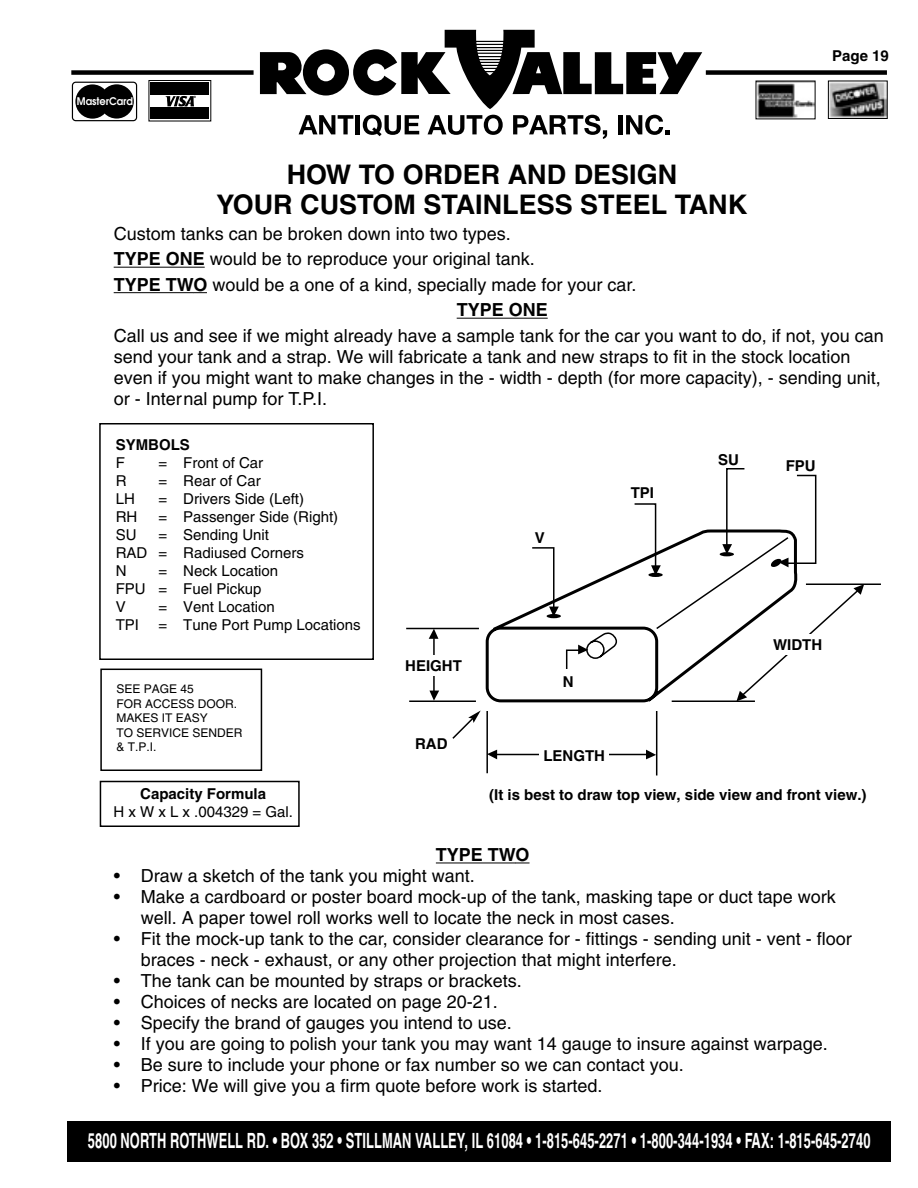
<style>
.page{position:relative;width:918px;height:1188px;background:#fff}
.page>*{position:absolute;margin:0;border:0;box-sizing:border-box;transform-origin:0 0}
.t1{font:700 27px/30px "Helvetica";color:#000;text-align:center}
.t2{font:700 21px "Helvetica";letter-spacing:.005em;color:#fff;scale:.61 1}
.t3{font:18px/21px "Helvetica";color:#000}
.t4{font:700 18px "Helvetica";color:#000}
.t5{font:15px/18px "Helvetica";color:#000}
.t6{font:700 15px "Helvetica";color:#000}
.t7{font:12px/14.4px "Helvetica";color:#000}
.t8{font:600 10.5px "Avant Garde";color:#fff;scale:.94 1}
.t9{font:700 3px "Helvetica";color:#000}
.s1{font-weight:700}
</style>
<div class="page">
<svg style="left:260px;top:52px;width:47px;height:42px"></svg>
<div style="left:303px;top:49px;width:46px;height:47px;background:#000;border-radius:50%"></div>
<div style="left:317px;top:64px;width:18px;height:17px;background:#fff;border-radius:50%"></div>
<div style="left:353px;top:49px;width:46px;height:46px;background:#000;border-radius:50%"></div>
<div style="left:367px;top:63px;width:18px;height:18px;background:#fff;border-radius:50%"></div>
<svg style="left:384px;top:30px;width:318px;height:79px"></svg>
<hr style="left:474px;top:41px;width:32px;height:1px;background:#000">
<hr style="left:474px;top:44px;width:32px;height:1px;background:#000">
<hr style="left:474px;top:47px;width:32px;height:1px;background:#000">
<hr style="left:474px;top:50px;width:32px;height:1px;background:#000">
<hr style="left:474px;top:53px;width:32px;height:1px;background:#000">
<hr style="left:474px;top:56px;width:32px;height:1px;background:#000">
<hr style="left:474px;top:59px;width:32px;height:1px;background:#000">
<hr style="left:474px;top:62px;width:32px;height:1px;background:#000">
<hr style="left:474px;top:65px;width:32px;height:1px;background:#000">
<hr style="left:474px;top:68px;width:32px;height:1px;background:#000">
<hr style="left:474px;top:71px;width:32px;height:1px;background:#000">
<div style="left:71px;top:70px;width:183px;height:5px;background:#000"></div>
<div style="left:706px;top:70px;width:181px;height:5px;background:#000"></div>
<svg style="left:299px;top:115px;width:54px;height:19px"></svg>
<hr style="left:356px;top:115px;width:4px;height:19px;background:#000">
<svg style="left:363px;top:115px;width:56px;height:21px"></svg>
<svg style="left:428px;top:115px;width:75px;height:20px"></svg>
<svg style="left:513px;top:115px;width:94px;height:24px"></svg>
<hr style="left:618px;top:115px;width:4px;height:19px;background:#000">
<svg style="left:626px;top:115px;width:44px;height:20px"></svg>
<div style="left:72px;top:82px;width:65px;height:39px;border:1px solid #000;border-radius:3px"></div>
<div style="left:75px;top:84px;width:35px;height:35px;background:#000;border-radius:50%"></div>
<div style="left:100px;top:84px;width:34px;height:35px;background:#000;border-radius:50%"></div>
<img style="left:758px;top:83px;width:55px;height:34px">
<img style="left:830px;top:83px;width:56px;height:34px">
<div style="left:828px;top:81px;width:60px;height:38px;border:1px solid #000"></div>
<div style="left:149px;top:80px;width:62px;height:41px;border:1px solid #000"></div>
<div style="left:151px;top:83px;width:58px;height:12px;background:#000"></div>
<div style="left:151px;top:107px;width:58px;height:12px;background:#000"></div>
<svg style="left:165px;top:96px;width:29px;height:10px"></svg>
<div style="left:68px;top:1122px;width:823px;height:40px;background:#000"></div>
<svg style="left:406px;top:583px;width:475px;height:193px"></svg>
<svg style="left:726px;top:468px;width:19px;height:6px"></svg>
<svg style="left:531px;top:547px;width:34px;height:71px"></svg>
<svg style="left:429px;top:691px;width:10px;height:10px"></svg>
<svg style="left:429px;top:629px;width:9px;height:10px"></svg>
<svg style="left:646px;top:750px;width:10px;height:9px"></svg>
<svg style="left:487px;top:750px;width:10px;height:9px"></svg>
<svg style="left:736px;top:691px;width:11px;height:10px"></svg>
<svg style="left:853px;top:584px;width:11px;height:11px"></svg>
<svg style="left:565px;top:474px;width:252px;height:196px"></svg>
<svg style="left:99px;top:423px;width:275px;height:404px"></svg>
<hr style="left:436px;top:863px;width:80px;height:1px;background:#000">
<svg style="left:516px;top:863px;width:14px;height:1px"></svg>
<hr style="left:114px;top:267px;width:91px;height:1px;background:#000">
<hr style="left:114px;top:292px;width:80px;height:1px;background:#000">
<svg style="left:193px;top:292px;width:14px;height:1px"></svg>
<hr style="left:457px;top:318px;width:91px;height:1px;background:#000">
<div style="left:399px;top:655px;width:69px;height:21px;background:#fff"></div>
<div style="left:539px;top:745px;width:70px;height:21px;background:#fff"></div>
<div style="left:763px;top:634px;width:70px;height:21px;background:#fff"></div>
<div style="left:396px;top:733px;width:70px;height:21px;background:#fff"></div>
<svg style="left:451px;top:710px;width:30px;height:30px"></svg>
<p class="t8" style="left:77px;top:97px;width:61px">MasterCard</p>
<p class="t9" style="left:194px;top:96px;width:4px">®</p>
<p class="t6" style="left:832px;top:51px;width:58px">Page 19</p>
<h1 class="t1" style="left:217px;top:162px;width:532px">HOW TO ORDER AND DESIGN<br>YOUR CUSTOM STAINLESS STEEL TANK</h1>
<p class="t3" style="left:114px;top:225px;width:399px">Custom tanks can be broken down into two types.</p>
<p class="t3" style="left:114px;top:250px;width:423px"><span class="s1">TYPE ONE</span> would be to reproduce your original tank.</p>
<p class="t3" style="left:114px;top:276px;width:524px"><span class="s1">TYPE TWO</span> would be a one of a kind, specially made for your car.</p>
<p class="t4" style="left:457px;top:303px;width:93px">TYPE ONE</p>
<p class="t3" style="left:114px;top:327px;width:772px">Call us and see if we might already have a sample tank for the car you want to do, if not, you can send your tank and a strap. We will fabricate a tank and new straps to fit in the stock location even if you might want to make changes in the - width - depth (for more capacity), - sending unit, or - Internal pump for T.P.I.</p>
<p class="t6" style="left:116px;top:439px;width:76px">SYMBOLS</p>
<p class="t5" style="left:116px;top:455px;width:11px">F</p>
<p class="t5" style="left:159px;top:455px;width:106px">= Front of Car</p>
<p class="t5" style="left:116px;top:473px;width:12px">R</p>
<p class="t5" style="left:159px;top:473px;width:104px">= Rear of Car</p>
<p class="t5" style="left:116px;top:491px;width:21px">LH</p>
<p class="t5" style="left:159px;top:491px;width:147px">= Drivers Side (Left)</p>
<p class="t5" style="left:116px;top:509px;width:23px">RH</p>
<p class="t5" style="left:159px;top:509px;width:181px">= Passenger Side (Right)</p>
<p class="t5" style="left:116px;top:527px;width:22px">SU</p>
<p class="t5" style="left:116px;top:527px;width:190px;text-indent:43px">= Sending Unit<br>RAD = Radiused Corners<br>N</p>
<p class="t5" style="left:116px;top:563px;width:164px;text-indent:43px">= Neck Location<br>FPU = Fuel Pickup<br>V</p>
<p class="t5" style="left:159px;top:599px;width:118px">= Vent Location</p>
<p class="t5" style="left:116px;top:617px;width:25px">TPI</p>
<p class="t5" style="left:159px;top:617px;width:204px">= Tune Port Pump Locations</p>
<p class="t7" style="left:117px;top:683px;width:128px">SEE PAGE 45<br>FOR ACCESS DOOR.<br>MAKES IT EASY<br>TO SERVICE SENDER &amp; T.P.I.</p>
<p class="t6" style="left:140px;top:788px;width:127px">Capacity Formula</p>
<p class="t5" style="left:113px;top:804px;width:181px">H x W x L x .004329 = Gal.</p>
<p class="t6" style="left:535px;top:532px;width:12px">V</p>
<p class="t6" style="left:631px;top:487px;width:25px">TPI</p>
<p class="t6" style="left:718px;top:454px;width:22px">SU</p>
<p class="t6" style="left:786px;top:460px;width:31px">FPU</p>
<p class="t6" style="left:405px;top:660px;width:58px">HEIGHT</p>
<p class="t6" style="left:415px;top:738px;width:34px">RAD</p>
<p class="t6" style="left:563px;top:676px;width:12px">N</p>
<p class="t6" style="left:543px;top:750px;width:63px">LENGTH</p>
<p class="t6" style="left:773px;top:639px;width:51px">WIDTH</p>
<p class="t6" style="left:489px;top:789px;width:379px">(It is best to draw top view, side view and front view.)</p>
<p class="t4" style="left:436px;top:848px;width:95px">TYPE TWO</p>
<p class="t3" style="left:114px;top:867px;width:363px">• Draw a sketch of the tank you might want.</p>
<p class="t3" style="left:141px;top:888px;width:697px;text-indent:-27px">• Make a cardboard or poster board mock-up of the tank, masking tape or duct tape work well. A paper towel roll works well to locate the neck in most cases.</p>
<p class="t3" style="left:141px;top:930px;width:713px;text-indent:-27px">• Fit the mock-up tank to the car, consider clearance for - fittings - sending unit - vent - floor braces - neck - exhaust, or any other projection that might interfere.</p>
<p class="t3" style="left:114px;top:972px;width:410px">• The tank can be mounted by straps or brackets.</p>
<p class="t3" style="left:114px;top:993px;width:386px">• Choices of necks are located on page 20-21.</p>
<p class="t3" style="left:114px;top:1014px;width:400px">• Specify the brand of gauges you intend to use.</p>
<p class="t3" style="left:114px;top:1035px;width:716px">• If you are going to polish your tank you may want 14 gauge to insure against warpage.</p>
<p class="t3" style="left:114px;top:1056px;width:572px">• Be sure to include your phone or fax number so we can contact you.</p>
<p class="t3" style="left:114px;top:1077px;width:490px">• Price: We will give you a firm quote before work is started.</p>
<p class="t2" style="left:88px;top:1133px;width:1284px">5800 NORTH ROTHWELL RD. • BOX 352 • STILLMAN VALLEY, IL 61084 • 1-815-645-2271 • 1-800-344-1934 • FAX: 1-815-645-2740</p>
</div>
